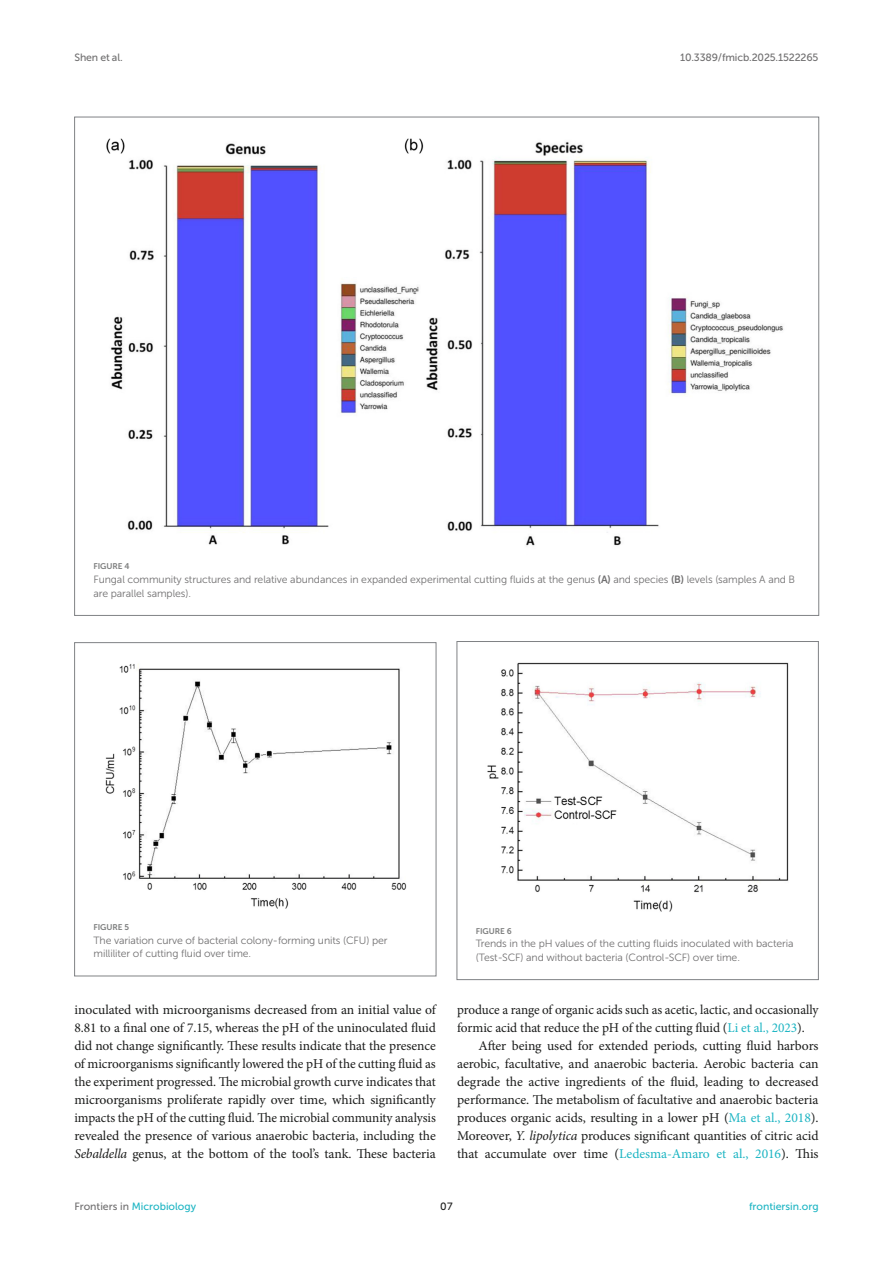
<style>
.page{position:relative;width:893px;height:1263px;background:#fff}
.page>*{position:absolute;margin:0;border:0;box-sizing:border-box;transform-origin:0 0}
.TEXT{font:13.5px/18px "Minion Pro";letter-spacing:-.005em;color:#1b1c1b;text-align:justify}
.FIG_LEG{font:10.5px/13.5px "Museo Sans 300";letter-spacing:-.01em;color:#706f70}
.t1{font:10.5px "Museo Sans 500";color:#1db5c3}
.t2{font:10.5px "Museo Sans 500";letter-spacing:-.015em;color:#706f70}
.t3{font:10.5px "Museo Sans 500";color:#1b1c1b}
.FIG_HD{font:8.25px "Museo Sans 700";letter-spacing:-.01em;color:#7e7f7f}
.s1{font-family:"Museo Sans 700"}
.s2{font-style:italic}
.s3{color:#1db5c3}
.s4{color:#706f70}
</style>
<div class="page">
<img style="left:106px;top:138px;width:677px;height:408px">
<img style="left:105px;top:664px;width:302px;height:245px">
<div style="left:74px;top:642px;width:362px;height:334px;border:1px solid #808285"></div>
<img style="left:487px;top:662px;width:302px;height:250px">
<div style="left:457px;top:641px;width:362px;height:339px;border:1px solid #808285"></div>
<p class="t2" style="left:74px;top:51px;width:50px">Shen et al.</p>
<p class="t2" style="left:680px;top:51px;width:140px">10.3389/fmicb.2025.1522265</p>
<p class="FIG_HD" style="left:94px;top:562px;width:37px">FIGURE 4</p>
<p class="FIG_LEG" style="left:94px;top:573px;width:703px">Fungal community structures and relative abundances in expanded experimental cutting fluids at the genus <span class="s1">(A)</span> and species <span class="s1">(B)</span> levels (samples A and B are parallel samples).</p>
<p class="FIG_HD" style="left:94px;top:922px;width:37px">FIGURE 5</p>
<p class="FIG_LEG" style="left:94px;top:933px;width:296px">The variation curve of bacterial colony-forming units (CFU) per milliliter of cutting fluid over time.</p>
<p class="FIG_HD" style="left:476px;top:926px;width:37px">FIGURE 6</p>
<p class="FIG_LEG" style="left:476px;top:937px;width:319px">Trends in the pH values of the cutting fluids inoculated with bacteria (Test-SCF) and without bacteria (Control-SCF) over time.</p>
<p class="TEXT" style="left:74px;top:1001px;width:363px">inoculated with microorganisms decreased from an initial value of 8.81 to a final one of 7.15, whereas the pH of the uninoculated fluid did not change significantly. These results indicate that the presence of microorganisms significantly lowered the pH of the cutting fluid as the experiment progressed. The microbial growth curve indicates that microorganisms proliferate rapidly over time, which significantly impacts the pH of the cutting fluid. The microbial community analysis revealed the presence of various anaerobic bacteria, including the <span class="s2">Sebaldella</span> genus, at the bottom of the tool’s tank. These bacteria</p>
<p class="TEXT" style="left:457px;top:1001px;width:363px">produce a range of organic acids such as acetic, lactic, and occasionally formic acid that reduce the pH of the cutting fluid (<span class="s3">Li et al., 2023</span>).</p>
<p class="TEXT" style="left:457px;top:1037px;width:363px;text-indent:21px">After being used for extended periods, cutting fluid harbors aerobic, facultative, and anaerobic bacteria. Aerobic bacteria can degrade the active ingredients of the fluid, leading to decreased performance. The metabolism of facultative and anaerobic bacteria produces organic acids, resulting in a lower pH (<span class="s3">Ma et al., 2018</span>).<br>Moreover, <span class="s2">Y. lipolytica</span> produces significant quantities of citric acid that accumulate over time (<span class="s3">Ledesma-Amaro et al., 2016</span>). This</p>
<p class="t1" style="left:74px;top:1200px;width:123px"><span class="s4">Frontiers in</span> Microbiology</p>
<p class="t3" style="left:440px;top:1200px;width:14px">07</p>
<p class="t1" style="left:749px;top:1200px;width:71px">frontiersin.org</p>
</div>
